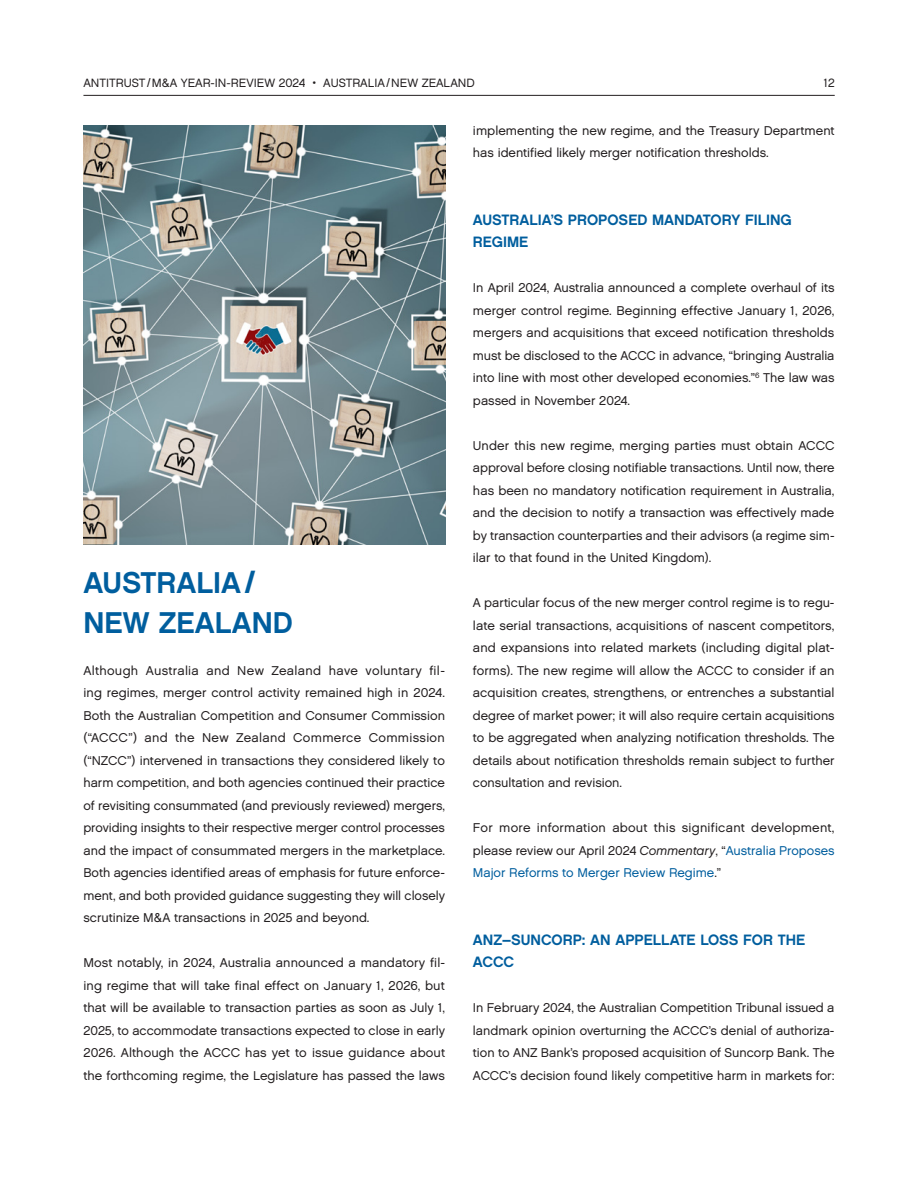
<style>
.page{position:relative;width:918px;height:1188px;background:#fff}
.page>*{position:absolute;margin:0;border:0;box-sizing:border-box;transform-origin:0 0}
.Country_Section_Headline{font:30px/40.5px "Chalet New York Nineteen Sixty";color:#005e9e}
.Subhead_Level_1_10pt{font:15px/22.5px "Chalet New York Nineteen Sixty";color:#005e9e}
.Body_Copy{font:12.75px/22.5px "Chalet London Nineteen Sixty";color:#231f20;text-align:justify}
.t1{font:12px "Chalet London Nineteen Sixty";color:#231f20}
.s1{font-family:"Chalet Oblique London"}
.s2{color:#005e9e}
</style>
<div class="page">
<hr style="left:83px;top:95px;width:752px;height:1px;background:#231f20">
<img style="left:83px;top:126px;width:362px;height:419px">
<p class="t1" style="left:83px;top:76px;width:15px">Antitrust</p>
<p class="t1" style="left:147px;top:76px;width:49px">/M&amp;A Year</p>
<p class="t1" style="left:211px;top:76px;width:51px">-in-Review</p>
<p class="t1" style="left:279px;top:76px;width:59px">2024 • Australia</p>
<p class="t1" style="left:386px;top:76px;width:51px">/New Zealand</p>
<p class="t1" style="left:824px;top:76px;width:12px">12</p>
<p class="Country_Section_Headline" style="left:83px;top:562px;width:211px">AUSTRALIA/<br>NEW ZEALAND</p>
<p class="Body_Copy" style="left:83px;top:659px;width:363px">Although Australia and New Zealand have voluntary fil&shy;ing regimes, merger control activity remained high in 2024.<br>Both the Australian Competition and Consumer Commission (“ACCC”) and the New Zealand Commerce Commission (“NZCC”) intervened in transactions they considered likely to harm competition, and both agencies continued their practice of revisiting consummated (and previously reviewed) mergers, providing insights to their respective merger control processes and the impact of consummated mergers in the marketplace.<br>Both agencies identified areas of emphasis for future enforce&shy;ment, and both provided guidance suggesting they will closely scrutinize M&amp;A transactions in 2025 and beyond.</p>
<p class="Body_Copy" style="left:83px;top:951px;width:363px">Most notably, in 2024, Australia announced a mandatory fil&shy;ing regime that will take final effect on January 1, 2026, but that will be available to transaction parties as soon as July 1, 2025, to accommodate transactions expected to close in early 2026. Although the ACCC has yet to issue guidance about the forthcoming regime, the Legislature has passed the laws</p>
<p class="Body_Copy" style="left:473px;top:119px;width:363px">implementing the new regime, and the Treasury Department has identified likely merger notification thresholds.</p>
<p class="Subhead_Level_1_10pt" style="left:473px;top:208px;width:320px">AUSTRALIA’S PROPOSED MANDATORY FILING<br>REGIME</p>
<p class="Body_Copy" style="left:473px;top:276px;width:363px">In April 2024, Australia announced a complete overhaul of its merger control regime. Beginning effective January 1, 2026, mergers and acquisitions that exceed notification thresholds must be disclosed to the ACCC in advance, “bringing Australia into line with most other developed economies.”<sup>6</sup> The law was passed in November 2024.</p>
<p class="Body_Copy" style="left:473px;top:434px;width:363px">Under this new regime, merging parties must obtain ACCC approval before closing notifiable transactions. Until now, there has been no mandatory notification requirement in Australia, and the decision to notify a transaction was effectively made by transaction counterparties and their advisors (a regime sim&shy;ilar to that found in the United Kingdom).</p>
<p class="Body_Copy" style="left:473px;top:591px;width:363px">A particular focus of the new merger control regime is to regu&shy;late serial transactions, acquisitions of nascent competitors, and expansions into related markets (including digital plat&shy;forms). The new regime will allow the ACCC to consider if an acquisition creates, strengthens, or entrenches a substantial degree of market power; it will also require certain acquisitions to be aggregated when analyzing notification thresholds. The details about notification thresholds remain subject to further consultation and revision.</p>
<p class="Body_Copy" style="left:473px;top:816px;width:363px">For more information about this significant development, please review our April 2024 <span class="s1">Commentary</span>, “<span class="s2">Australia Proposes Major Reforms to Merger Review Regime</span>.”</p>
<p class="Subhead_Level_1_10pt" style="left:473px;top:928px;width:334px">ANZ–SUNCORP: AN APPELLATE LOSS FOR THE<br>ACCC</p>
<p class="Body_Copy" style="left:473px;top:996px;width:363px">In February 2024, the Australian Competition Tribunal issued a landmark opinion overturning the ACCC’s denial of authoriza&shy;tion to ANZ Bank’s proposed acquisition of Suncorp Bank. The ACCC’s decision found likely competitive harm in markets for:</p>
</div>
